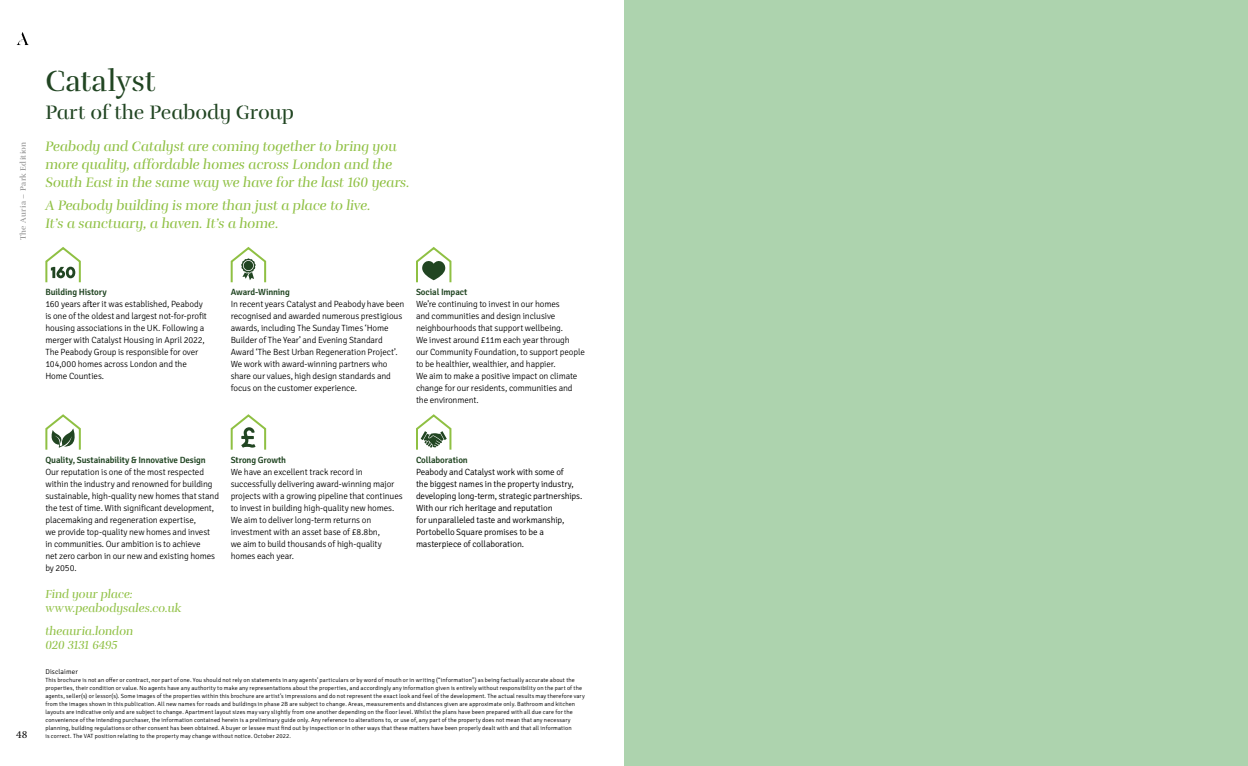
<style>
.page{position:relative;width:1248px;height:766px;background:#fff}
.page>*{position:absolute;margin:0;border:0;box-sizing:border-box;transform-origin:0 0}
.t1{font:30px "Rufina Stencil Regular";letter-spacing:-.01em;color:#214522}
.t2{font:20px "Rufina Stencil Alt 02 Regular";letter-spacing:-.005em;color:#214522}
.t3{font:14px/18px "Rufina Stencil Regular Italic";letter-spacing:-.005em;color:#8fc043}
.t4{font:12px/14px "Rufina Stencil Regular Italic";letter-spacing:-.005em;color:#8fc043}
.t5{font:10px "Rufina Stencil Regular";color:#000}
.t6{font:300 9px/12px "Signika";letter-spacing:-.01em;color:#000}
.t7{font:600 9px "Signika";letter-spacing:-.015em;color:#214522}
.t8{font:8px "Rufina Stencil Regular";letter-spacing:.04em;color:#878787}
.t9{font:300 7px "Signika";letter-spacing:.015em;color:#000}
.t10{font:300 6px/8px "Signika";letter-spacing:.02em;color:#000}
</style>
<div class="page">
<div style="left:624px;top:0;width:623px;height:765px;background:#add3ae"></div>
<svg style="left:45px;top:414px;width:36px;height:36px"></svg>
<svg style="left:230px;top:414px;width:37px;height:36px"></svg>
<svg style="left:416px;top:414px;width:36px;height:36px"></svg>
<svg style="left:230px;top:247px;width:37px;height:36px"></svg>
<svg style="left:416px;top:247px;width:36px;height:36px"></svg>
<svg style="left:45px;top:247px;width:36px;height:36px"></svg>
<svg style="left:17px;top:32px;width:12px;height:13px"></svg>
<p class="t8" style="left:18px;top:240px;width:100px;rotate:-90deg">The Auria – Park Edition</p>
<h1 class="t1" style="left:45px;top:63px;width:112px">Catalyst</h1>
<h2 class="t2" style="left:45px;top:100px;width:250px">Part of the Peabody Group</h2>
<h3 class="t3" style="left:45px;top:138px;width:366px">Peabody and Catalyst are coming together to bring you more quality, affordable homes across London and the<br>South East in the same way we have for the last 160 years.</h3>
<h3 class="t3" style="left:45px;top:196px;width:327px">A Peabody building is more than just a place to live.<br>It’s a sanctuary, a haven. It’s a home.</h3>
<p class="t7" style="left:45px;top:285px;width:63px">Building History</p>
<p class="t6" style="left:45px;top:297px;width:163px">160 years after it was established, Peabody is one of the oldest and largest not-for-profit housing associations in the UK. Following a merger with Catalyst Housing in April 2022, The Peabody Group is responsible for over 104,000 homes across London and the Home Counties.</p>
<p class="t7" style="left:231px;top:285px;width:61px">Award-Winning</p>
<p class="t6" style="left:231px;top:297px;width:175px">In recent years Catalyst and Peabody have been recognised and awarded numerous prestigious awards, including The Sunday Times ‘Home Builder of The Year’ and Evening Standard Award ‘The Best Urban Regeneration Project’.<br>We work with award-winning partners who share our values, high design standards and focus on the customer experience.</p>
<p class="t7" style="left:416px;top:285px;width:53px">Social Impact</p>
<p class="t6" style="left:416px;top:297px;width:170px">We’re continuing to invest in our homes<br>and communities and design inclusive neighbourhoods that support wellbeing.<br>We invest around £11m each year through<br>our Community Foundation, to support people to be healthier, wealthier, and happier.<br>We aim to make a positive impact on climate change for our residents, communities and the environment.</p>
<p class="t5" style="left:16px;top:728px;width:13px">48</p>
<p class="t7" style="left:45px;top:453px;width:162px">Quality, Sustainability &amp; Innovative Design</p>
<p class="t6" style="left:45px;top:465px;width:175px">Our reputation is one of the most respected within the industry and renowned for building sustainable, high-quality new homes that stand the test of time. With significant development, placemaking and regeneration expertise,<br>we provide top-quality new homes and invest in communities. Our ambition is to achieve<br>net zero carbon in our new and existing homes by 2050.</p>
<p class="t7" style="left:231px;top:453px;width:57px">Strong Growth</p>
<p class="t6" style="left:231px;top:465px;width:173px">We have an excellent track record in successfully delivering award-winning major projects with a growing pipeline that continues to invest in building high-quality new homes.<br>We aim to deliver long-term returns on investment with an asset base of £8.8bn,<br>we aim to build thousands of high-quality homes each year.</p>
<p class="t7" style="left:416px;top:453px;width:53px">Collaboration</p>
<p class="t6" style="left:416px;top:465px;width:168px">Peabody and Catalyst work with some of<br>the biggest names in the property industry, developing long-term, strategic partnerships.<br>With our rich heritage and reputation<br>for unparalleled taste and workmanship, Portobello Square promises to be a masterpiece of collaboration.</p>
<h3 class="t4" style="left:45px;top:587px;width:138px">Find your place: www.peabodysales.co.uk</h3>
<h3 class="t4" style="left:45px;top:623px;width:89px">theauria.london<br>020 3131 6495</h3>
<p class="t9" style="left:45px;top:666px;width:34px">Disclaimer</p>
<p class="t10" style="left:45px;top:675px;width:541px">This brochure is not an offer or contract, nor part of one. You should not rely on statements in any agents’ particulars or by word of mouth or in writing (“information”) as being factually accurate about the properties, their condition or value. No agents have any authority to make any representations about the properties, and accordingly any information given is entirely without responsibility on the part of the agents, seller(s) or lessor(s). Some images of the properties within this brochure are artist’s impressions and do not represent the exact look and feel of the development. The actual results may therefore vary from the images shown in this publication. All new names for roads and buildings in phase 2B are subject to change. Areas, measurements and distances given are approximate only. Bathroom and kitchen layouts are indicative only and are subject to change. Apartment layout sizes may vary slightly from one another depending on the floor level. Whilst the plans have been prepared with all due care for the convenience of the intending purchaser, the information contained herein is a preliminary guide only. Any reference to alterations to, or use of, any part of the property does not mean that any necessary planning, building regulations or other consent has been obtained. A buyer or lessee must find out by inspection or in other ways that these matters have been properly dealt with and that all information<br>is correct. The VAT position relating to the property may change without notice. October 2022.</p>
</div>
